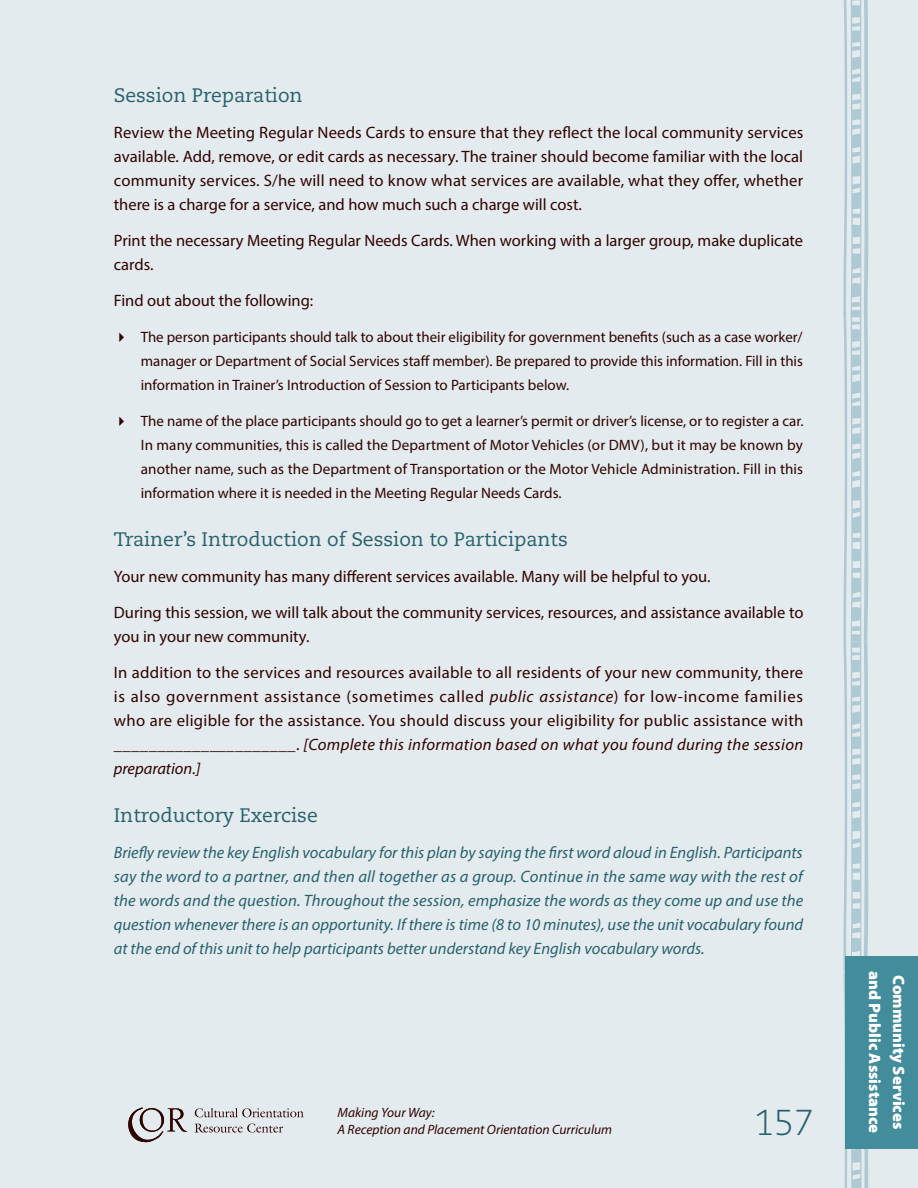
<style>
.page{position:relative;width:918px;height:1188px;background:#e4ebee}
.page>*{position:absolute;margin:0;border:0;box-sizing:border-box;transform-origin:0 0}
.t1{font:300 36px "Caecilia LT Std";color:#27616d}
.t2{font:19.5px "Caecilia LT Std";color:#27616d}
.t3{font:16.5px/24px "Myriad Pro";color:#2f0300}
.t4{font:italic 16.5px/24px "Myriad Pro";color:#27616d;text-align:justify}
.t5{font:900 16.5px "Myriad Pro";color:#fff}
.t6{font:15px/24px "Myriad Pro";color:#2f0300;text-align:justify}
.t7{font:italic 13.5px/16.5px "Myriad Pro";color:#2f0300}
.s1{font-style:italic}
</style>
<div class="page">
<svg style="left:843px;top:0;width:26px;height:1188px"></svg>
<svg style="left:195px;top:1108px;width:109px;height:9px"></svg>
<svg style="left:194px;top:1124px;width:89px;height:9px"></svg>
<svg style="left:128px;top:1107px;width:59px;height:36px"></svg>
<div style="left:845px;top:956px;width:73px;height:192px;background:#428c9c"></div>
<p class="t2" style="left:114px;top:84px;width:190px">Session Preparation</p>
<p class="t3" style="left:114px;top:120px;width:691px;text-align:justify">Review the Meeting Regular Needs Cards to ensure that they reflect the local community services available. Add, remove, or edit cards as necessary. The trainer should become familiar with the local community services. S/he will need to know what services are available, what they offer, whether there is a charge for a service, and how much such a charge will cost.</p>
<p class="t3" style="left:114px;top:228px;width:691px">Print the necessary Meeting Regular Needs Cards. When working with a larger group, make duplicate cards.</p>
<p class="t3" style="left:114px;top:288px;width:201px">Find out about the following:</p>
<p class="t6" style="left:141px;top:325px;width:664px">The person participants should talk to about their eligibility for government benefits (such as a case worker/ manager or Department of Social Services staff member). Be prepared to provide this information. Fill in this information in Trainer’s Introduction of Session to Participants below.</p>
<p class="t6" style="left:141px;top:409px;width:664px">The name of the place participants should go to get a learner’s permit or driver’s license, or to register a car.<br>In many communities, this is called the Department of Motor Vehicles (or DMV), but it may be known by another name, such as the Department of Transportation or the Motor Vehicle Administration. Fill in this information where it is needed in the Meeting Regular Needs Cards.</p>
<p class="t2" style="left:114px;top:528px;width:456px">Trainer’s Introduction of Session to Participants</p>
<p class="t3" style="left:114px;top:558px;width:691px;line-height:36px">Your new community has many different services available. Many will be helpful to you.<br>During this session, we will talk about the community services, resources, and assistance available to</p>
<p class="t3" style="left:114px;top:618px;width:691px;line-height:36px">you in your new community.<br>In addition to the services and resources available to all residents of your new community, there</p>
<p class="t3" style="left:114px;top:684px;width:691px;text-align:justify">is also government assistance (sometimes called <span class="s1">public assistance</span>) for low-income families who are eligible for the assistance. You should discuss your eligibility for public assistance with _____________________. <span class="s1">[Complete this information based on what you found during the session preparation.]</span></p>
<p class="t2" style="left:114px;top:804px;width:206px">Introductory Exercise</p>
<p class="t4" style="left:114px;top:840px;width:691px">Briefly review the key English vocabulary for this plan by saying the first word aloud in English. Participants say the word to a partner, and then all together as a group. Continue in the same way with the rest of the words and the question. Throughout the session, emphasize the words as they come up and use the question whenever there is an opportunity. If there is time (8 to 10 minutes), use the unit vocabulary found at the end of this unit to help participants better understand key English vocabulary words.</p>
<p class="t7" style="left:338px;top:1104px;width:276px">Making Your Way:<br>A Reception and Placement Orientation Curriculum</p>
<h1 class="t1" style="left:754px;top:1102px;width:62px">157</h1>
<p class="t5" style="left:884px;top:971px;width:163px;rotate:90deg">and Public Assistance</p>
<p class="t5" style="left:908px;top:975px;width:155px;rotate:90deg">Community Services</p>
</div>
